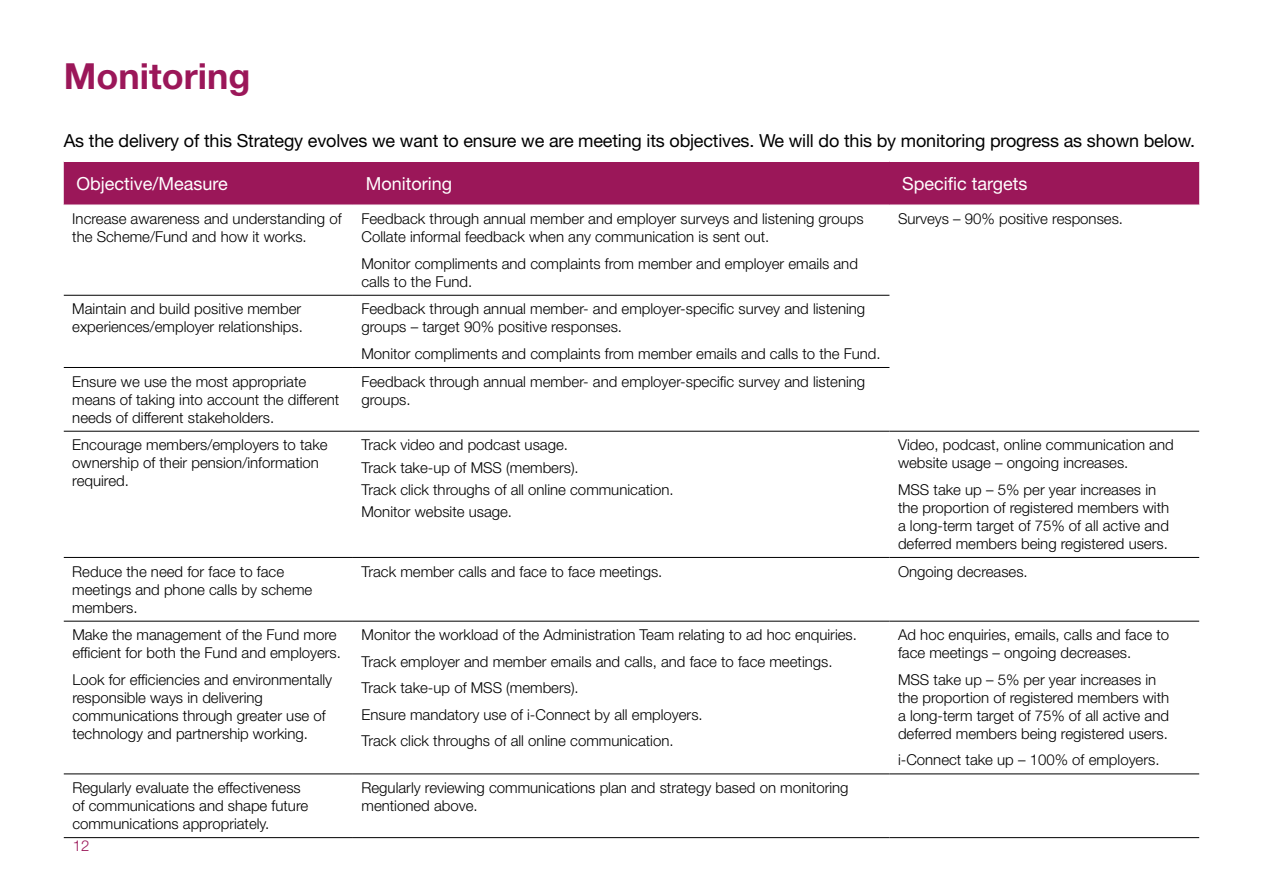
<style>
.page{position:relative;width:1263px;height:893px;background:#fff}
.page>*{position:absolute;margin:0;border:0;box-sizing:border-box;transform-origin:0 0}
.t1{font:700 36px "Helvetica Neue LT Std";color:#9b1759}
.t2{font:18px "Helvetica Neue LT Std";letter-spacing:-.01em;color:#000}
.t3{font:18px "Helvetica Neue LT Std";color:#fff}
.t4{font:300 15px/18px "Helvetica Neue LT Std";color:#000}
.t5{font:300 15px "Helvetica Neue LT Std";color:#9b1759}
</style>
<div class="page">
<div style="left:64px;top:162px;width:1135px;height:43px;background:#9b1759"></div>
<hr style="left:64px;top:295px;width:289px;height:1px;background:#000">
<hr style="left:353px;top:295px;width:536px;height:1px;background:#000">
<hr style="left:64px;top:367px;width:289px;height:1px;background:#000">
<hr style="left:353px;top:367px;width:536px;height:1px;background:#000">
<hr style="left:64px;top:431px;width:289px;height:1px;background:#000">
<hr style="left:353px;top:431px;width:536px;height:1px;background:#000">
<hr style="left:889px;top:431px;width:310px;height:1px;background:#000">
<hr style="left:64px;top:557px;width:289px;height:1px;background:#000">
<hr style="left:353px;top:557px;width:536px;height:1px;background:#000">
<hr style="left:889px;top:557px;width:310px;height:1px;background:#000">
<hr style="left:64px;top:621px;width:289px;height:1px;background:#000">
<hr style="left:353px;top:621px;width:536px;height:1px;background:#000">
<hr style="left:889px;top:621px;width:310px;height:1px;background:#000">
<hr style="left:64px;top:774px;width:289px;height:1px;background:#000">
<hr style="left:353px;top:774px;width:536px;height:1px;background:#000">
<hr style="left:889px;top:774px;width:310px;height:1px;background:#000">
<hr style="left:64px;top:837px;width:289px;height:1px;background:#000">
<hr style="left:353px;top:837px;width:536px;height:1px;background:#000">
<hr style="left:889px;top:837px;width:310px;height:1px;background:#000">
<h1 class="t1" style="left:64px;top:54px;width:188px">Monitoring</h1>
<p class="t2" style="left:64px;top:130px;width:1133px">As the delivery of this Strategy evolves we want to ensure we are meeting its objectives. We will do this by monitoring progress as shown below.</p>
<p class="t3" style="left:77px;top:173px;width:153px">Objective/Measure</p>
<p class="t3" style="left:366px;top:173px;width:88px">Monitoring</p>
<p class="t3" style="left:902px;top:173px;width:127px">Specific targets</p>
<p class="t4" style="left:72px;top:210px;width:271px">Increase awareness and understanding of the Scheme/Fund and how it works.</p>
<p class="t4" style="left:361px;top:210px;width:504px">Feedback through annual member and employer surveys and listening groups<br>Collate informal feedback when any communication is sent out.</p>
<p class="t4" style="left:361px;top:254px;width:498px">Monitor compliments and complaints from member and employer emails and calls to the Fund.</p>
<p class="t4" style="left:898px;top:210px;width:227px">Surveys – 90% positive responses.</p>
<p class="t4" style="left:72px;top:300px;width:232px">Maintain and build positive member experiences/employer relationships.</p>
<p class="t4" style="left:361px;top:300px;width:505px">Feedback through annual member- and employer-specific survey and listening groups – target 90% positive responses.</p>
<p class="t4" style="left:361px;top:344px;width:521px">Monitor compliments and complaints from member emails and calls to the Fund.</p>
<p class="t4" style="left:72px;top:372px;width:269px">Ensure we use the most appropriate means of taking into account the different needs of different stakeholders.</p>
<p class="t4" style="left:361px;top:372px;width:505px">Feedback through annual member- and employer-specific survey and listening groups.</p>
<p class="t4" style="left:72px;top:436px;width:257px">Encourage members/employers to take ownership of their pension/information required.</p>
<p class="t4" style="left:361px;top:434px;width:314px;line-height:22.2px">Track video and podcast usage.<br>Track take-up of MSS (members).<br>Track click throughs of all online communication.<br>Monitor website usage.</p>
<p class="t4" style="left:898px;top:436px;width:277px">Video, podcast, online communication and website usage – ongoing increases.</p>
<p class="t4" style="left:898px;top:480px;width:273px">MSS take up – 5% per year increases in the proportion of registered members with a long-term target of 75% of all active and deferred members being registered users.</p>
<p class="t4" style="left:72px;top:562px;width:242px">Reduce the need for face to face meetings and phone calls by scheme members.</p>
<p class="t4" style="left:361px;top:562px;width:302px">Track member calls and face to face meetings.</p>
<p class="t4" style="left:898px;top:562px;width:131px">Ongoing decreases.</p>
<p class="t4" style="left:72px;top:626px;width:270px">Make the management of the Fund more efficient for both the Fund and employers.</p>
<p class="t4" style="left:72px;top:670px;width:261px">Look for efficiencies and environmentally responsible ways in delivering communications through greater use of technology and partnership working.</p>
<p class="t4" style="left:361px;top:621px;width:497px;line-height:26.5px">Monitor the workload of the Administration Team relating to ad hoc enquiries.<br>Track employer and member emails and calls, and face to face meetings.<br>Track take-up of MSS (members).<br>Ensure mandatory use of i-Connect by all employers.<br>Track click throughs of all online communication.</p>
<p class="t4" style="left:898px;top:626px;width:273px">Ad hoc enquiries, emails, calls and face to face meetings – ongoing decreases.</p>
<p class="t4" style="left:898px;top:670px;width:273px">MSS take up – 5% per year increases in the proportion of registered members with a long-term target of 75% of all active and deferred members being registered users.</p>
<p class="t4" style="left:898px;top:751px;width:263px">i-Connect take up – 100% of employers.</p>
<p class="t4" style="left:72px;top:778px;width:237px">Regularly evaluate the effectiveness of communications and shape future communications appropriately.</p>
<p class="t4" style="left:361px;top:778px;width:489px">Regularly reviewing communications plan and strategy based on monitoring mentioned above.</p>
<p class="t5" style="left:73px;top:836px;width:18px">12</p>
</div>
